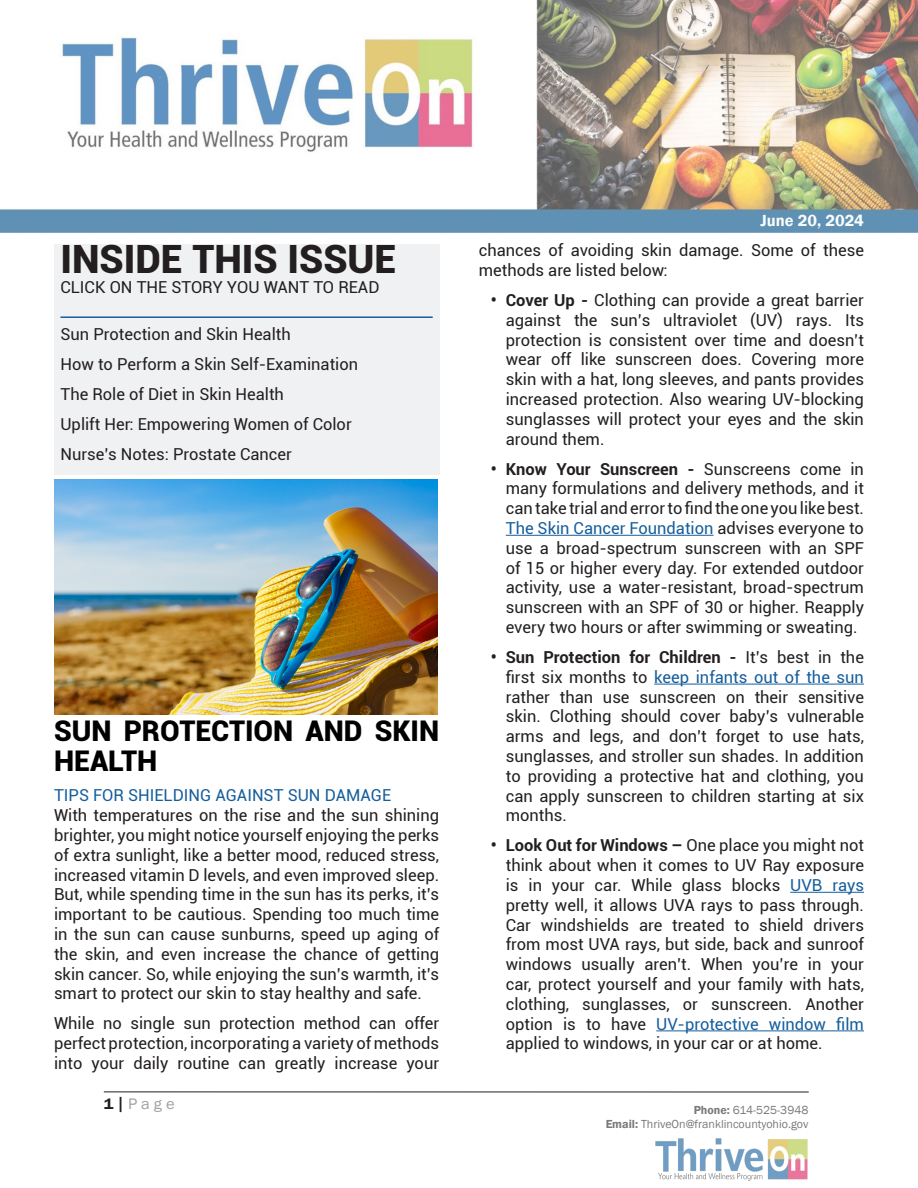
<style>
.page{position:relative;width:918px;height:1188px;background:#fff}
.page>*{position:absolute;margin:0;border:0;box-sizing:border-box;transform-origin:0 0}
.t1{font:900 39px "Roboto";color:#231f20}
.t2{font:900 28.5px/30px "Roboto";color:#000}
.t3{font:16.5px/19.8px "Roboto";color:#231f20;text-align:justify}
.t4{font:16.5px "Roboto";color:#155e9c}
.t5{font:600 16.5px "Franklin Gothic";color:#fff}
.t6{font:15.6px "Franklin Gothic";color:#a3a1a1;scale:1.05 1}
.t7{font:12px/14.4px "Franklin Gothic";color:#231f20;text-align:right}
.s1{font-weight:600;font-size:15.3px;color:#231f20}
.s2{font-weight:600;font-size:18px;color:#231f20}
.s3{font-weight:700}
.s4{color:#155e9c}
.s5{font-weight:600}
</style>
<div class="page">
<img style="left:655px;top:1138px;width:153px;height:43px">
<hr style="left:104px;top:1092px;width:705px;height:1px;background:#231f20">
<img style="left:0;top:0;width:918px;height:232px">
<img style="left:54px;top:479px;width:383px;height:236px">
<div style="left:54px;top:244px;width:385px;height:230px;background:#f0f1f2"></div>
<hr style="left:60px;top:316px;width:373px;height:2px;background:#155e9c">
<hr style="left:506px;top:535px;width:208px;height:1px;background:#155e9c">
<hr style="left:654px;top:684px;width:210px;height:1px;background:#155e9c">
<hr style="left:790px;top:892px;width:74px;height:1px;background:#155e9c">
<hr style="left:656px;top:1030px;width:208px;height:1px;background:#155e9c">
<p class="t1" style="left:60px;top:232px;width:337px">INSIDE THIS ISSUE</p>
<p class="t3" style="left:60px;top:277px;width:321px">CLICK ON THE STORY YOU WANT TO READ</p>
<p class="t3" style="left:60px;top:323px;width:232px">Sun Protection and Skin Health</p>
<p class="t3" style="left:60px;top:353px;width:299px">How to Perform a Skin Self-Examination</p>
<p class="t3" style="left:60px;top:383px;width:225px">The Role of Diet in Skin Health</p>
<p class="t3" style="left:60px;top:413px;width:293px">Uplift Her: Empowering Women of Color</p>
<p class="t3" style="left:60px;top:443px;width:233px">Nurse’s Notes: Prostate Cancer</p>
<p class="t2" style="left:54px;top:715px;width:387px">SUN PROTECTION AND SKIN<br>HEALTH</p>
<p class="t4" style="left:54px;top:784px;width:339px">TIPS FOR SHIELDING AGAINST SUN DAMAGE</p>
<p class="t3" style="left:54px;top:805px;width:387px">With temperatures on the rise and the sun shining brighter, you might notice yourself enjoying the perks of extra sunlight, like a better mood, reduced stress, increased vitamin D levels, and even improved sleep.<br>But, while spending time in the sun has its perks, it’s important to be cautious. Spending too much time in the sun can cause sunburns, speed up aging of the skin, and even increase the chance of getting skin cancer. So, while enjoying the sun’s warmth, it’s smart to protect our skin to stay healthy and safe.</p>
<p class="t3" style="left:54px;top:1013px;width:387px">While no single sun protection method can offer perfect protection, incorporating a variety of methods into your daily routine can greatly increase your</p>
<p class="t6" style="left:104px;top:1094px;width:69px"><span class="s1">1</span><span class="s2">|</span> Page</p>
<p class="t5" style="left:760px;top:210px;width:105px">June 20, 2024</p>
<p class="t3" style="left:479px;top:240px;width:387px">chances of avoiding skin damage. Some of these methods are listed below:</p>
<p class="t3" style="left:506px;top:290px;width:360px;text-indent:-15px"><span class="s3">• Cover Up -</span> Clothing can provide a great barrier against the sun’s ultraviolet (UV) rays. Its protection is consistent over time and doesn’t wear off like sunscreen does. Covering more skin with a hat, long sleeves, and pants provides increased protection. Also wearing UV-blocking sunglasses will protect your eyes and the skin around them.</p>
<p class="t3" style="left:506px;top:458px;width:360px;text-indent:-15px"><span class="s3">• Know Your Sunscreen -</span> Sunscreens come in many formulations and delivery methods, and it can take trial and error to find the one you like best.<br><span class="s4">The Skin Cancer Foundation</span> advises everyone to use a broad-spectrum sunscreen with an SPF of 15 or higher every day. For extended outdoor activity, use a water-resistant, broad-spectrum sunscreen with an SPF of 30 or higher. Reapply every two hours or after swimming or sweating.</p>
<p class="t3" style="left:506px;top:647px;width:360px;text-indent:-15px"><span class="s3">• Sun Protection for Children -</span> It’s best in the first six months to <span class="s4">keep infants out of the sun </span>rather than use sunscreen on their sensitive skin. Clothing should cover baby’s vulnerable arms and legs, and don’t forget to use hats, sunglasses, and stroller sun shades. In addition to providing a protective hat and clothing, you can apply sunscreen to children starting at six months.</p>
<p class="t3" style="left:506px;top:835px;width:360px;text-indent:-15px"><span class="s3">• Look Out for Windows –</span> One place you might not think about when it comes to UV Ray exposure is in your car. While glass blocks <span class="s4">UVB rays </span>pretty well, it allows UVA rays to pass through.<br>Car windshields are treated to shield drivers from most UVA rays, but side, back and sunroof windows usually aren’t. When you’re in your car, protect yourself and your family with hats, clothing, sunglasses, or sunscreen. Another option is to have <span class="s4">UV-protective window film </span>applied to windows, in your car or at home.</p>
<p class="t7" style="left:605px;top:1103px;width:204px"><span class="s5">Phone:</span> 614-525-3948<br><span class="s5">Email:</span> ThriveOn@franklincountyohio.gov</p>
</div>
